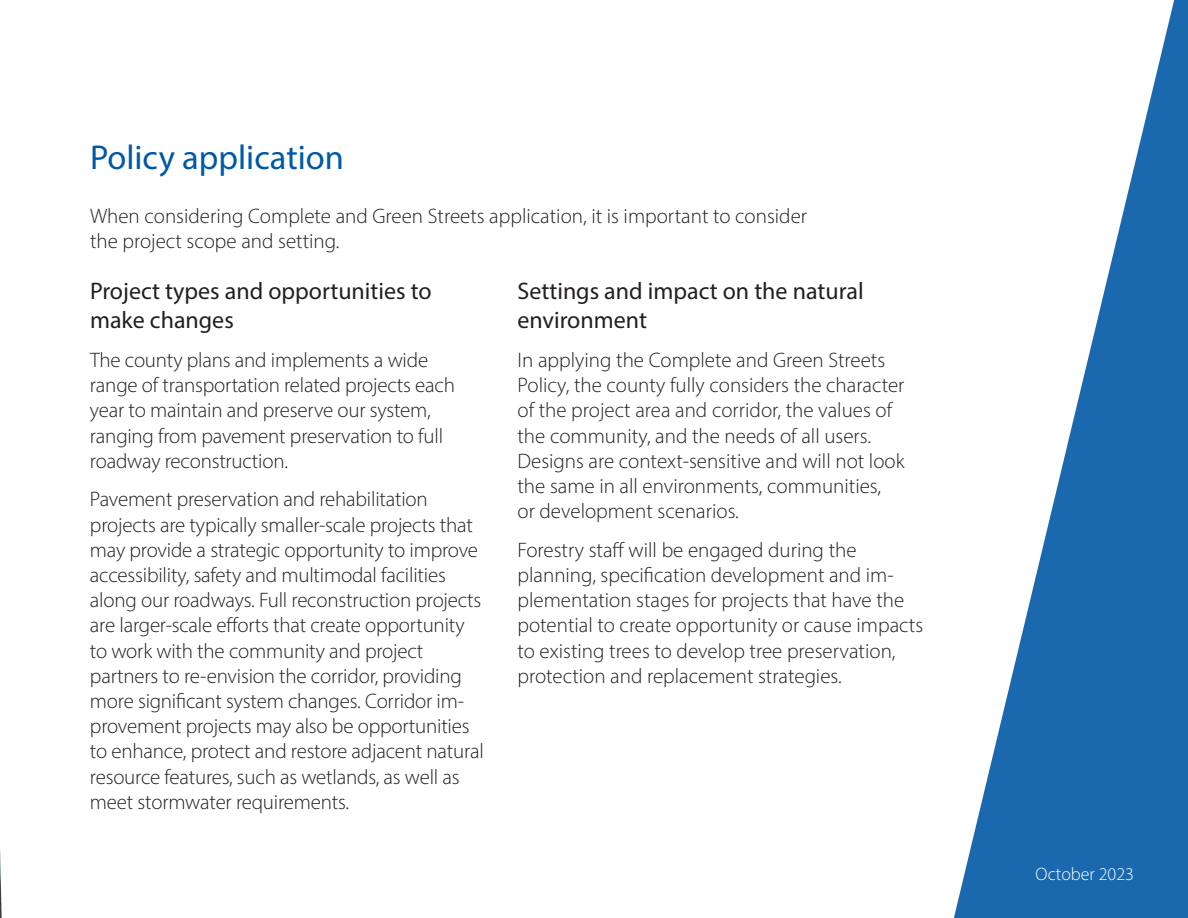
<style>
.page{position:relative;width:1188px;height:918px;background:#fff}
.page>*{position:absolute;margin:0;border:0;box-sizing:border-box;transform-origin:0 0}
.t1{font:34.5px "Myriad Pro";color:#0158a6}
.t2{font:24px/28.8px "Myriad Pro";color:#231f20}
.t3{font:300 21px/25.2px "Myriad Pro";letter-spacing:-.01em;color:#231f20}
.t4{font:300 18px "Myriad Pro";color:#fff}
</style>
<div class="page">
<svg style="left:954px;top:0;width:234px;height:918px;fill:#1a69af"></svg>
<img style="left:0;top:849px;width:2px;height:69px">
<h1 class="t1" style="left:90px;top:136px;width:255px">Policy application</h1>
<p class="t3" style="left:90px;top:203px;width:719px">When considering Complete and Green Streets application, it is important to consider the project scope and setting.</p>
<h2 class="t2" style="left:90px;top:277px;width:343px">Project types and opportunities to make changes</h2>
<p class="t3" style="left:90px;top:347px;width:366px">The county plans and implements a wide range of transportation related projects each year to maintain and preserve our system, ranging from pavement preservation to full roadway reconstruction.</p>
<p class="t3" style="left:90px;top:487px;width:395px">Pavement preservation and rehabilitation projects are typically smaller-scale projects that may provide a strategic opportunity to improve accessibility, safety and multimodal facilities along our roadways. Full reconstruction projects are larger-scale efforts that create opportunity to work with the community and project partners to re-envision the corridor, providing more significant system changes. Corridor im&shy;provement projects may also be opportunities to enhance, protect and restore adjacent natural resource features, such as wetlands, as well as meet stormwater requirements.</p>
<h2 class="t2" style="left:518px;top:277px;width:348px">Settings and impact on the natural environment</h2>
<p class="t3" style="left:518px;top:347px;width:389px">In applying the Complete and Green Streets Policy, the county fully considers the character of the project area and corridor, the values of the community, and the needs of all users.<br>Designs are context-sensitive and will not look the same in all environments, communities,<br>or development scenarios.</p>
<p class="t3" style="left:518px;top:537px;width:407px">Forestry staff will be engaged during the planning, specification development and im&shy;plementation stages for projects that have the potential to create opportunity or cause impacts to existing trees to develop tree preservation, protection and replacement strategies.</p>
<p class="t4" style="left:1036px;top:863px;width:100px">October 2023</p>
</div>
